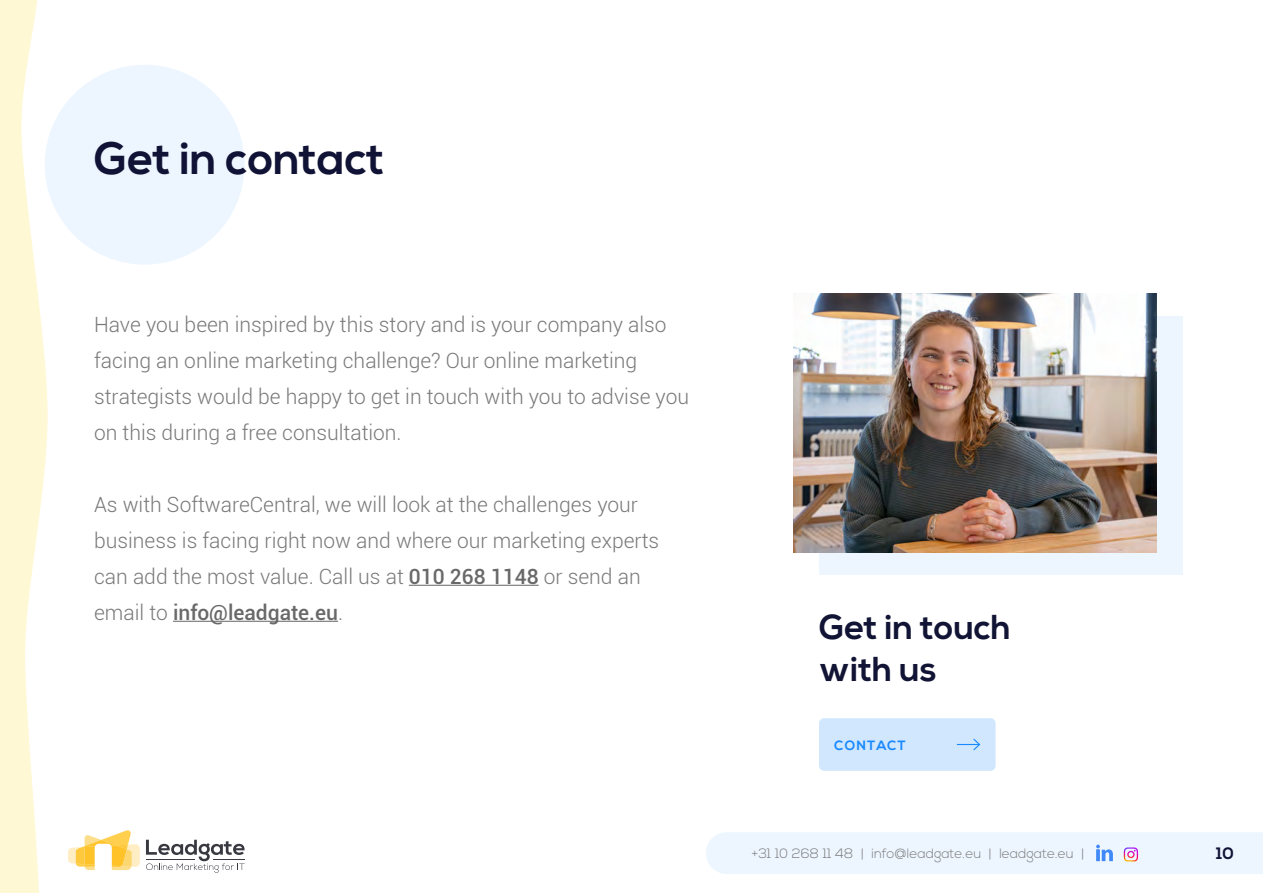
<style>
.page{position:relative;width:1263px;height:893px;background:#fff}
.page>*{position:absolute;margin:0;border:0;box-sizing:border-box;transform-origin:0 0}
.t1{font:700 45px "Nexa";color:#111336}
.t2{font:700 34.5px/41.4px "Nexa";color:#111434}
.t3{font:300 21px/36px "Roboto";color:#797979}
.t4{font:700 16.5px "Nexa";color:#111336}
.t5{font:300 13.5px "Nexa";color:#797979}
.t6{font:700 13.5px "Nexa";letter-spacing:.08em;color:#1989ff}
.s1{font-weight:500;color:#696969}
</style>
<div class="page">
<div style="left:45px;top:65px;width:200px;height:200px;background:#edf6ff;border-radius:50%"></div>
<div style="left:819px;top:316px;width:363px;height:258px;background:#edf6ff"></div>
<img style="left:793px;top:293px;width:364px;height:259px">
<svg style="left:0;top:0;width:48px;height:893px"></svg>
<svg style="left:68px;top:830px;width:72px;height:40px"></svg>
<svg style="left:146px;top:840px;width:99px;height:33px"></svg>
<hr style="left:214px;top:859px;width:31px;height:1px;background:#383840">
<hr style="left:146px;top:859px;width:49px;height:1px;background:#383840">
<div style="left:706px;top:832px;width:557px;height:42px;background:#edf6ff"></div>
<hr style="left:409px;top:585px;width:130px;height:1px;background:#696969">
<hr style="left:173px;top:621px;width:165px;height:1px;background:#696969">
<div style="left:819px;top:718px;width:176px;height:53px;background:#d1e7fe;border-radius:5px"></div>
<svg style="left:957px;top:738px;width:24px;height:13px"></svg>
<h1 class="t1" style="left:94px;top:132px;width:292px">Get in contact</h1>
<p class="t3" style="left:94px;top:306px;width:596px">Have you been inspired by this story and is your company also facing an online marketing challenge? Our online marketing strategists would be happy to get in touch with you to advise you on this during a free consultation.</p>
<p class="t3" style="left:94px;top:486px;width:567px">As with SoftwareCentral, we will look at the challenges your business is facing right now and where our marketing experts can add the most value. Call us at <span class="s1">010 268 1148</span> or send an email to <span class="s1">info@leadgate.eu</span>.</p>
<h2 class="t2" style="left:819px;top:608px;width:193px">Get in touch with us</h2>
<p class="t6" style="left:834px;top:737px;width:73px">CONTACT</p>
<p class="t5" style="left:751px;top:845px;width:334px">+31 10 268 11 48 | info@leadgate.eu | leadgate.eu |</p>
<p class="t4" style="left:1216px;top:844px;width:19px">10</p>
</div>
